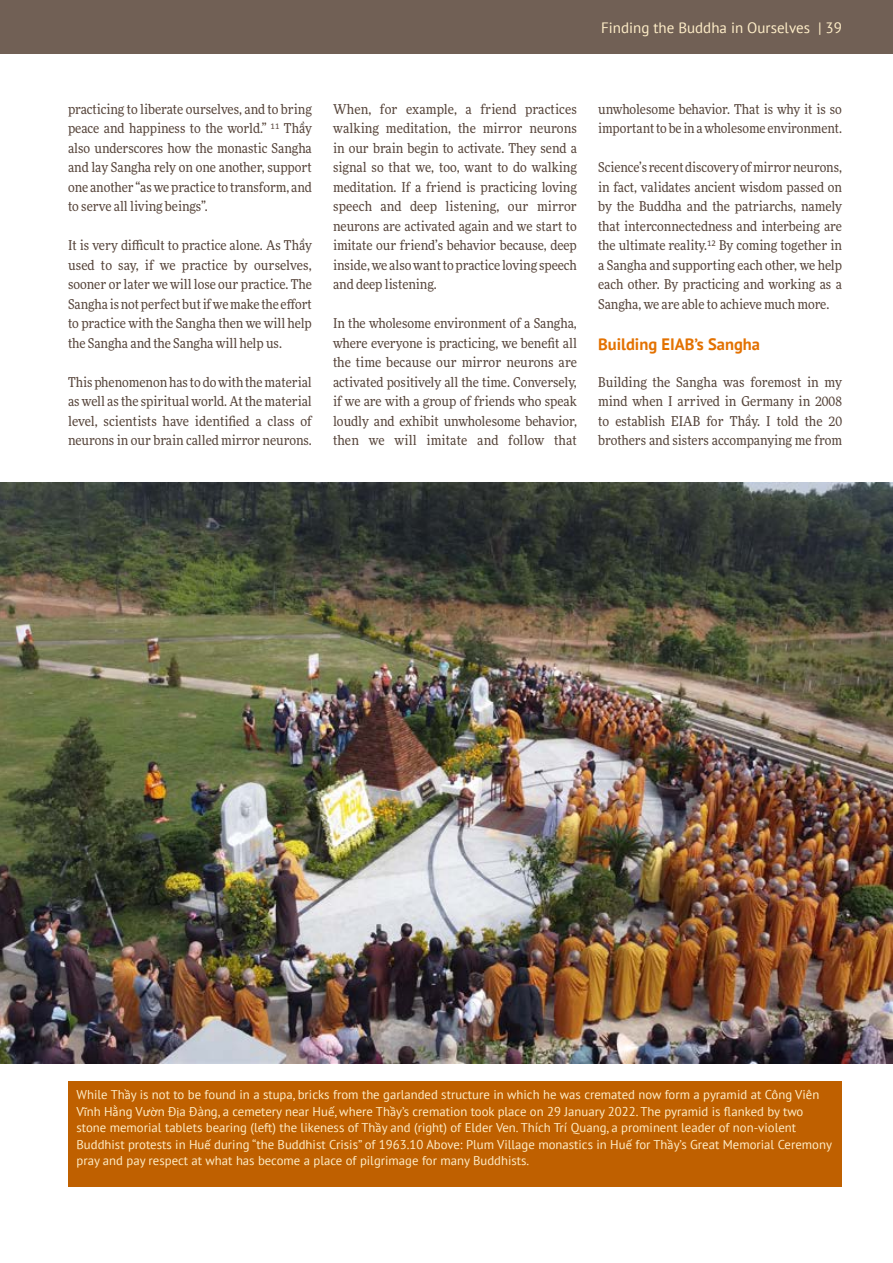
<style>
.page{position:relative;width:893px;height:1263px;background:#fff}
.page>*{position:absolute;margin:0;border:0;box-sizing:border-box;transform-origin:0 0}
._03_Zü_hf{font:700 16.5px "PT Sans";color:#e37100}
.t1{font:15px "PT Sans";color:#ffeec8}
._00_GT{font:13.5px/19.5px "More Pro";color:#56443a;text-align:justify;scale:.9 1}
._00_GT-2{font:13.5px/19.5px "More Pro";color:#56443a;text-align:justify;scale:.91 1}
._00_GT-3{font:13.5px/19.5px "More Pro";color:#56443a;text-align:justify;scale:.89 1}
._04_BU_Thay_Pap_An{font:12.75px/16.5px "PT Sans";color:#ffeec8}
.s1{font-family:"Calibri"}
</style>
<div class="page">
<div style="left:0;top:0;width:893px;height:54px;background:#716055"></div>
<div style="left:68px;top:1081px;width:774px;height:105px;background:#bf6000"></div>
<img style="left:0;top:483px;width:893px;height:580px">
<p class="t1" style="left:601px;top:18px;width:242px">Finding the Buddha in Ourselves | 39</p>
<p class="_00_GT" style="left:68px;top:99px;width:272px">practicing to liberate ourselves, and to bring peace and happiness to the world.” <sup>11</sup> Thầy also underscores how the monastic Sangha and lay Sangha rely on one another, support one another “as we practice to transform, and to serve all living beings”.</p>
<p class="_00_GT" style="left:68px;top:235px;width:272px">It is very difficult to practice alone. As Thầy used to say, if we practice by ourselves, sooner or later we will lose our practice. The Sangha is not perfect but if we make the effort to practice with the Sangha then we will help the Sangha and the Sangha will help us.</p>
<p class="_00_GT" style="left:68px;top:372px;width:272px">This phenomenon has to do with the material as well as the spiritual world. At the material level, scientists have identified a class of neurons in our brain called mirror neurons.</p>
<p class="_00_GT-2" style="left:333px;top:99px;width:270px">When, for example, a friend practices walking meditation, the mirror neurons in our brain begin to activate. They send a signal so that we, too, want to do walking meditation. If a friend is practicing loving speech and deep listening, our mirror neurons are activated again and we start to imitate our friend’s behavior because, deep inside, we also want to practice loving speech and deep listening.</p>
<p class="_00_GT" style="left:333px;top:313px;width:272px">In the wholesome environment of a Sangha, where everyone is practicing, we benefit all the time because our mirror neurons are activated positively all the time. Conversely, if we are with a group of friends who speak loudly and exhibit unwholesome behavior, then we will imitate and follow that</p>
<p class="_00_GT" style="left:598px;top:99px;width:272px">unwholesome behavior. That is why it is so important to be in a wholesome environment.</p>
<p class="_00_GT-3" style="left:598px;top:157px;width:276px">Science’s recent discovery of mirror neurons, in fact, validates ancient wisdom passed on by the Buddha and the patriarchs, namely that interconnectedness and interbeing are the ultimate reality.<sup>12</sup> By coming together in a Sangha and supporting each other, we help each other. By practicing and working as a Sangha, we are able to achieve much more.</p>
<p class="_03_Zü_hf" style="left:598px;top:333px;width:163px">Building EIAB’s Sangha</p>
<p class="_00_GT-2" style="left:598px;top:372px;width:269px">Building the Sangha was foremost in my mind when I arrived in Germany in 2008 to establish EIAB for Thầy. I told the 20 brothers and sisters accompanying me from</p>
<p class="_04_BU_Thay_Pap_An" style="left:77px;top:1086px;width:757px">While Th<span class="s1">ầ</span>y is not to be found in a stupa, bricks from the garlanded structure in which he was cremated now form a pyramid at Công Viên V<span class="s1">ĩ</span>nh H<span class="s1">ằ</span>ng V<span class="s1">ườ</span>n Đ<span class="s1">ị</span>a Đàng, a cemetery near Hu<span class="s1">ế</span>, where Th<span class="s1">ầ</span>y’s cremation took place on 29 January 2022. The pyramid is flanked by two stone memorial tablets bearing (left) the likeness of Th<span class="s1">ầ</span>y and (right) of Elder Ven. Thích Trí Quang, a prominent leader of non-violent Buddhist protests in Hu<span class="s1">ế</span> during “the Buddhist Crisis” of 1963.10 Above: Plum Village monastics in Hu<span class="s1">ế</span> for Th<span class="s1">ầ</span>y’s Great Memorial Ceremony pray and pay respect at what has become a place of pilgrimage for many Buddhists.</p>
</div>
